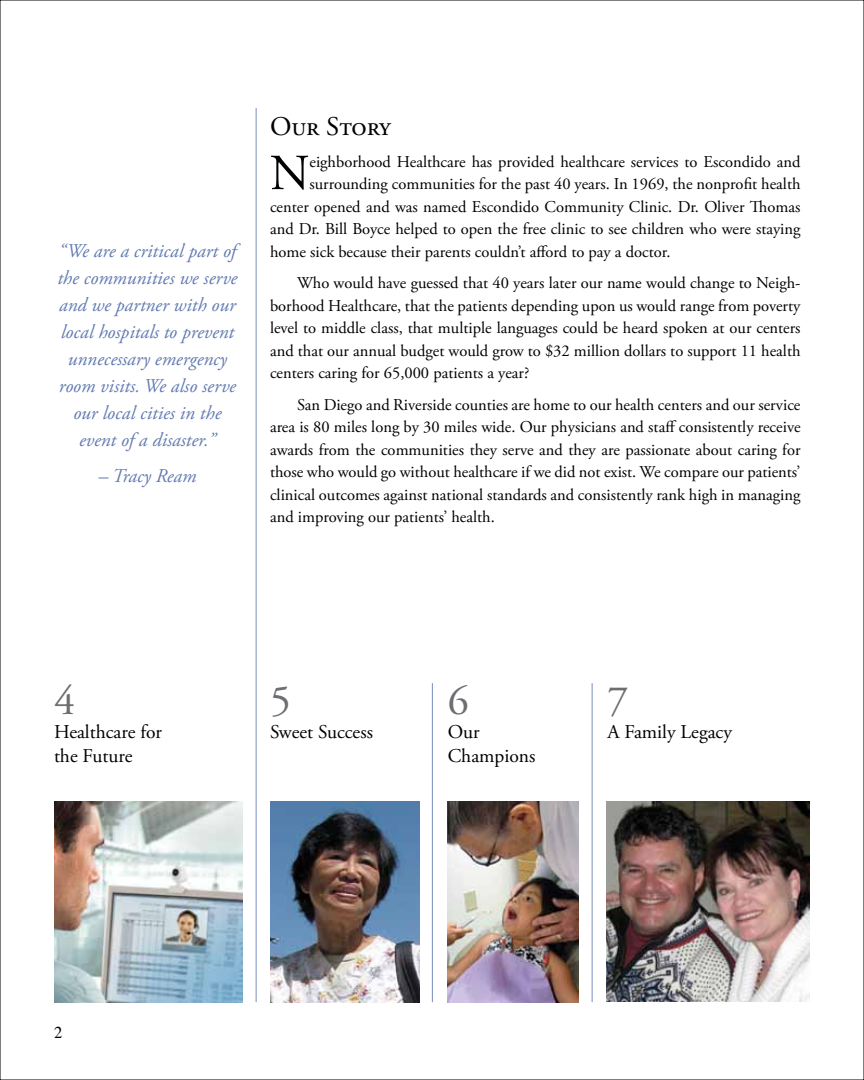
<style>
.page{position:relative;width:864px;height:1080px;background:#fff}
.page>*{position:absolute;margin:0;border:0;box-sizing:border-box;transform-origin:0 0}
.t1{font:50.4px "Adobe Garamond Pro";color:#000}
.t2{font:42px "Adobe Garamond Pro";color:#6d6e71}
.t3{font:27px "Adobe Garamond Pro";color:#000}
.t4{font:italic 19.5px/27px "Adobe Garamond Pro";color:#627bb1;text-align:center}
.t5{font:19.5px/24px "Adobe Garamond Pro";color:#000}
.t6{font:16.5px/22.5px "Adobe Garamond Pro";color:#000;text-align:justify}
.t7{font:16.5px "Times";color:#000}
</style>
<div class="page">
<img style="left:54px;top:801px;width:189px;height:201px">
<img style="left:270px;top:801px;width:150px;height:201px">
<img style="left:607px;top:801px;width:203px;height:201px">
<hr style="left:256px;top:108px;width:1px;height:894px;background:#778bbc">
<hr style="left:432px;top:683px;width:1px;height:319px;background:#778bbc">
<hr style="left:592px;top:683px;width:1px;height:319px;background:#778bbc">
<img style="left:448px;top:801px;width:130px;height:201px">
<p class="t4" style="left:57px;top:238px;width:181px">“We are a critical part of the communities we serve and we partner with our local hospitals to prevent unnecessary emergency room visits. We also serve our local cities in the event of a disaster.”</p>
<p class="t4" style="left:99px;top:463px;width:99px">– Tracy Ream</p>
<h3 class="t3" style="left:270px;top:110px;width:123px">Our Story</h3>
<h1 class="t1" style="left:270px;top:143px;width:41px">N</h1>
<p class="t6" style="left:309px;top:151px;width:493px">eighborhood Healthcare has provided healthcare services to Escondido and</p>
<p class="t6" style="left:309px;top:173px;width:493px">surrounding communities for the past 40 years. In 1969, the nonprofit health</p>
<p class="t6" style="left:270px;top:196px;width:532px">center opened and was named Escondido Community Clinic. Dr. Oliver Thomas</p>
<p class="t6" style="left:270px;top:218px;width:532px">and Dr. Bill Boyce helped to open the free clinic to see children who were staying</p>
<p class="t6" style="left:270px;top:241px;width:402px">home sick because their parents couldn’t afford to pay a doctor.</p>
<p class="t6" style="left:270px;top:272px;width:532px;text-indent:27px">Who would have guessed that 40 years later our name would change to Neigh&shy;borhood Healthcare, that the patients depending upon us would range from poverty level to middle class, that multiple languages could be heard spoken at our centers and that our annual budget would grow to $32 million dollars to support 11 health centers caring for 65,000 patients a year?</p>
<p class="t6" style="left:270px;top:394px;width:532px;text-indent:27px">San Diego and Riverside counties are home to our health centers and our service area is 80 miles long by 30 miles wide. Our physicians and staff consistently receive awards from the communities they serve and they are passionate about caring for those who would go without healthcare if we did not exist. We compare our patients’ clinical outcomes against national standards and consistently rank high in managing and improving our patients’ health.</p>
<h2 class="t2" style="left:54px;top:675px;width:22px">4</h2>
<p class="t5" style="left:54px;top:720px;width:109px">Healthcare for the Future</p>
<h2 class="t2" style="left:270px;top:675px;width:22px">5</h2>
<p class="t5" style="left:270px;top:720px;width:104px">Sweet Success</p>
<h2 class="t2" style="left:448px;top:675px;width:22px">6</h2>
<p class="t5" style="left:448px;top:720px;width:89px">Our<br>Champions</p>
<h2 class="t2" style="left:608px;top:675px;width:22px">7</h2>
<p class="t5" style="left:608px;top:720px;width:126px">A Family Legacy</p>
<p class="t7" style="left:54px;top:1017px;width:10px">2</p>
</div>
